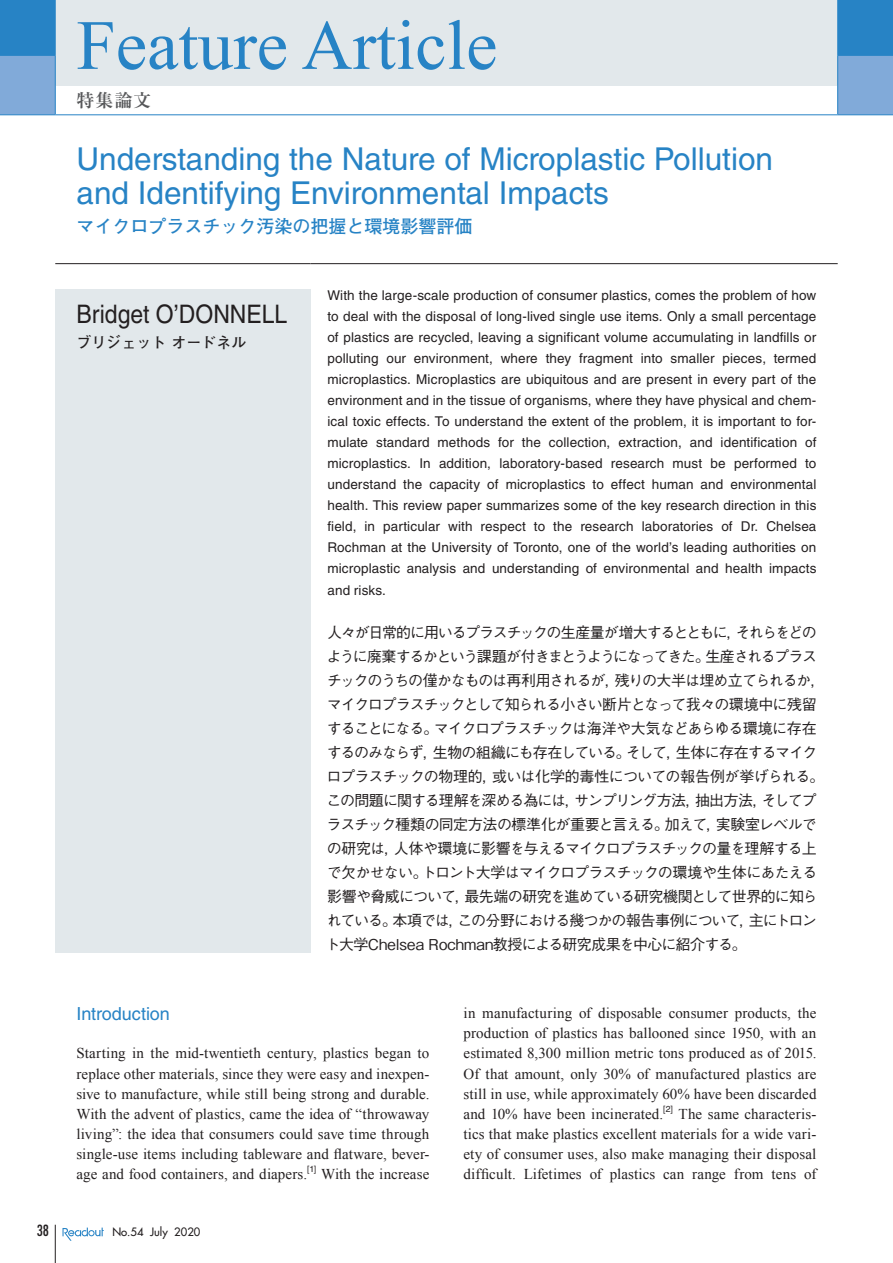
<style>
.page{position:relative;width:893px;height:1263px;background:#fff}
.page>*{position:absolute;margin:0;border:0;box-sizing:border-box;transform-origin:0 0}
.t1{font:70.5px "Times New Roman";color:#2783c5}
.t2{font:31.5px/34.5px "Helvetica LT Std";color:#2783c5}
.t3{font:25.5px "Helvetica LT Std";color:#231f20;scale:.9 1}
.t4{font:700 18px "Futo Go B101 Pro";color:#2783c5}
.t5{font:18px "Helvetica LT Std";color:#2783c5}
.t6{font:700 18px "Ryumin Pro";color:#57585a}
.t7{font:15px/20.1px "Times New Roman";letter-spacing:.005em;color:#231f20;text-align:justify}
.t8{font:500 15px/24px "Gothic BBB Pro";letter-spacing:-.065em;color:#231f20}
.t9{font:700 15px "Futo Go B101 Pro";color:#231f20}
.t10{font:condensed 15px "Futura";color:#231f20}
.t11{font:13.5px/21px "Helvetica LT Std";letter-spacing:.01em;color:#231f20;text-align:justify}
.t12{font:11.25px "Futura";color:#231f20}
.t13{font:8.7px "Helvetica LT Std";color:#231f20}
</style>
<div class="page">
<hr style="left:55px;top:1225px;width:1px;height:38px;background:#231f20">
<svg style="left:63px;top:1227px;width:41px;height:14px"></svg>
<div style="left:0;top:0;width:893px;height:55px;background:#2783c5"></div>
<div style="left:55px;top:0;width:783px;height:85px;background:#e2e8eb"></div>
<svg style="left:0;top:56px;width:893px;height:58px;fill:#e2e8eb"></svg>
<hr style="left:55px;top:0;width:1px;height:55px;background:#2783c5">
<hr style="left:837px;top:0;width:1px;height:55px;background:#2783c5">
<hr style="left:0;top:55px;width:56px;height:1px;background:#2783c5">
<hr style="left:837px;top:55px;width:56px;height:1px;background:#2783c5">
<hr style="left:0;top:114px;width:55px;height:1px;background:#2783c5">
<svg style="left:55px;top:56px;width:1px;height:58px"></svg>
<hr style="left:55px;top:114px;width:783px;height:1px;background:#2783c5">
<svg style="left:837px;top:56px;width:1px;height:58px"></svg>
<hr style="left:838px;top:114px;width:55px;height:1px;background:#2783c5">
<div style="left:55px;top:289px;width:255px;height:663px;background:#e2e8eb"></div>
<hr style="left:55px;top:263px;width:255px;height:1px;background:#231f20">
<hr style="left:310px;top:263px;width:528px;height:1px;background:#231f20">
<h1 class="t1" style="left:77px;top:-2px;width:422px">Feature Article</h1>
<h3 class="t6" style="left:77px;top:86px;width:76px">特集論文</h3>
<h2 class="t2" style="left:77px;top:141px;width:698px">Understanding the Nature of Microplastic Pollution and Identifying Environmental Impacts</h2>
<h3 class="t4" style="left:77px;top:211px;width:397px">マイクロプラスチック汚染の把握と環境影響評価</h3>
<h3 class="t3" style="left:77px;top:299px;width:236px">Bridget O’DONNELL</h3>
<p class="t9" style="left:77px;top:330px;width:171px">ブリジェット オードネル</p>
<p class="t11" style="left:327px;top:285px;width:491px">With the large-scale production of consumer plastics, comes the problem of how to deal with the disposal of long-lived single use items. Only a small percentage of plastics are recycled, leaving a significant volume accumulating in landfills or polluting our environment, where they fragment into smaller pieces, termed microplastics. Microplastics are ubiquitous and are present in every part of the environment and in the tissue of organisms, where they have physical and chem&shy;ical toxic effects. To understand the extent of the problem, it is important to for&shy;mulate standard methods for the collection, extraction, and identification of microplastics. In addition, laboratory-based research must be performed to understand the capacity of microplastics to effect human and environmental health. This review paper summarizes some of the key research direction in this field, in particular with respect to the research laboratories of Dr. Chelsea Rochman at the University of Toronto, one of the world’s leading authorities on microplastic analysis and understanding of environmental and health impacts and risks.</p>
<p class="t8" style="left:325px;top:619px;width:502px">人々が日常的に用いるプラスチックの生産量が増大するとともに，それらをどのように廃棄するかという課題が付きまとうようになってきた。生産されるプラスチックのうちの僅かなものは再利用されるが，残りの大半は埋め立てられるか，マイクロプラスチックとして知られる小さい断片となって我々の環境中に残留することになる。マイクロプラスチックは海洋や大気などあらゆる環境に存在するのみならず，生物の組織にも存在している。そして，生体に存在するマイクロプラスチックの物理的，或いは化学的毒性についての報告例が挙げられる。この問題に関する理解を深める為には，サンプリング方法，抽出方法，そしてプラスチック種類の同定方法の標準化が重要と言える。加えて，実験室レベルでの研究は，人体や環境に影響を与えるマイクロプラスチックの量を理解する上で欠かせない。トロント大学はマイクロプラスチックの環境や生体にあたえる影響や脅威について，最先端の研究を進めている研究機関として世界的に知られている。本項では，この分野における幾つかの報告事例について，主にトロント大学Chelsea Rochman教授による研究成果を中心に紹介する。</p>
<h3 class="t5" style="left:77px;top:1003px;width:95px">Introduction</h3>
<p class="t7" style="left:77px;top:1043px;width:354px">Starting in the mid-twentieth century, plastics began to replace other materials, since they were easy and inexpen&shy;sive to manufacture, while still being strong and durable.<br>With the advent of plastics, came the idea of “throwaway living”: the idea that consumers could save time through single-use items including tableware and flatware, bever&shy;age and food containers, and diapers.</p>
<p class="t13" style="left:307px;top:1164px;width:11px">[1]</p>
<p class="t7" style="left:321px;top:1164px;width:110px">With the increase</p>
<p class="t10" style="left:37px;top:1221px;width:14px">38</p>
<p class="t12" style="left:112px;top:1225px;width:89px">No.54 July 2020</p>
<p class="t7" style="left:463px;top:1003px;width:354px">in manufacturing of disposable consumer products, the production of plastics has ballooned since 1950, with an estimated 8,300 million metric tons produced as of 2015.<br>Of that amount, only 30% of manufactured plastics are still in use, while approximately 60% have been discarded and 10% have been incinerated.</p>
<p class="t13" style="left:663px;top:1103px;width:11px">[2]</p>
<p class="t7" style="left:463px;top:1103px;width:354px;text-indent:215px">The same characteris&shy;tics that make plastics excellent materials for a wide vari&shy;ety of consumer uses, also make managing their disposal difficult. Lifetimes of plastics can range from tens of</p>
</div>
